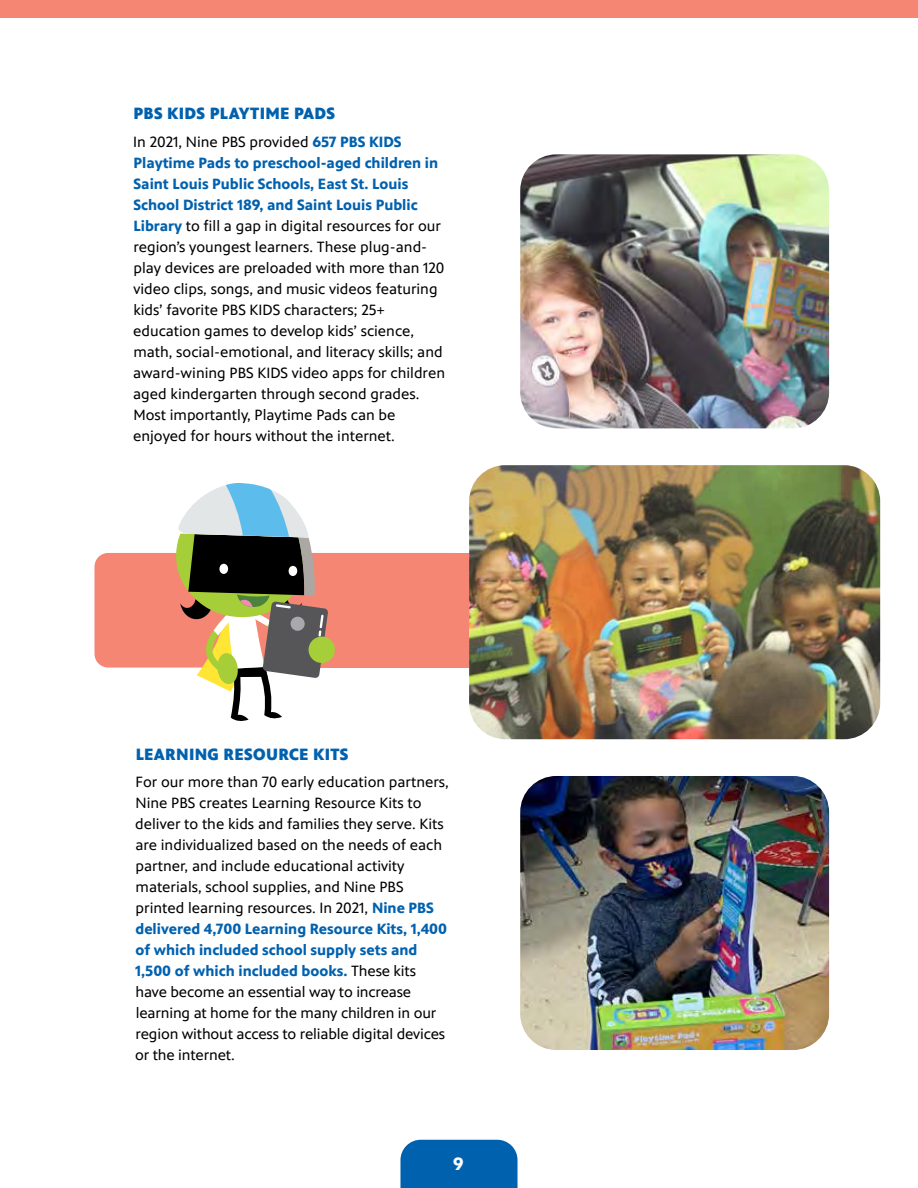
<style>
.page{position:relative;width:918px;height:1188px;background:#fff}
.page>*{position:absolute;margin:0;border:0;box-sizing:border-box;transform-origin:0 0}
.t1{font:700 18px "PBS Sans";color:#fff}
.t2{font:900 16.5px "PBS Sans";letter-spacing:.02em;color:#0061af}
.t3{font:15px/21px "PBS Sans";color:#000}
.s1{font-weight:700;color:#0061af}
</style>
<div class="page">
<div style="left:400px;top:1140px;width:118px;height:48px;background:#0061af"></div>
<div style="left:94px;top:553px;width:375px;height:115px;background:#f58674;border-radius:14px"></div>
<img style="left:469px;top:465px;width:411px;height:274px">
<img style="left:520px;top:154px;width:309px;height:274px">
<img style="left:520px;top:776px;width:309px;height:274px">
<svg style="left:176px;top:483px;width:293px;height:238px"></svg>
<div style="left:0;top:0;width:918px;height:17px;background:#f58674"></div>
<p class="t2" style="left:134px;top:104px;width:203px">PBS KIDS PLAYTIME PADS</p>
<p class="t3" style="left:133px;top:132px;width:313px">In 2021, Nine PBS provided <span class="s1">657 PBS KIDS Playtime Pads to preschool-aged children in Saint Louis Public Schools, East St. Louis School District 189, and Saint Louis Public Library</span> to fill a gap in digital resources for our region’s youngest learners. These plug-and&shy;play devices are preloaded with more than 120 video clips, songs, and music videos featuring kids’ favorite PBS KIDS characters; 25+ education games to develop kids’ science, math, social-emotional, and literacy skills; and award-wining PBS KIDS video apps for children aged kindergarten through second grades.<br>Most importantly, Playtime Pads can be enjoyed for hours without the internet.</p>
<p class="t2" style="left:136px;top:745px;width:214px">LEARNING RESOURCE KITS</p>
<p class="t3" style="left:135px;top:772px;width:315px">For our more than 70 early education partners, Nine PBS creates Learning Resource Kits to deliver to the kids and families they serve. Kits are individualized based on the needs of each partner, and include educational activity materials, school supplies, and Nine PBS printed learning resources. In 2021, <span class="s1">Nine PBS delivered 4,700 Learning Resource Kits, 1,400 of which included school supply sets and 1,500 of which included books.</span> These kits have become an essential way to increase learning at home for the many children in our region without access to reliable digital devices or the internet.</p>
<p class="t1" style="left:453px;top:1153px;width:12px">9</p>
</div>
